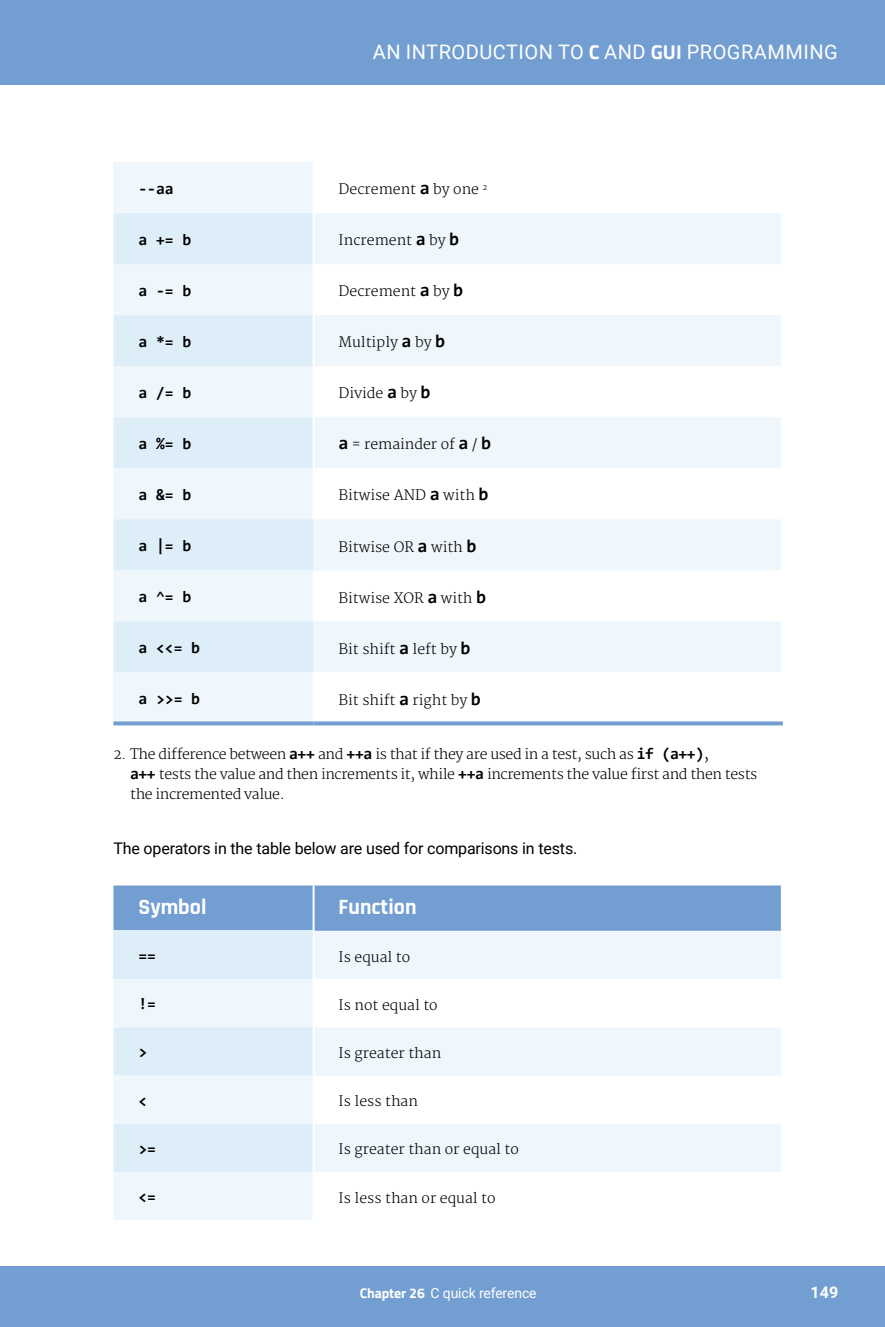
<style>
.page{position:relative;width:885px;height:1327px;background:#fff}
.page>*{position:absolute;margin:0;border:0;box-sizing:border-box;transform-origin:0 0}
.t1{font:700 22px "Rajdhani";color:#fff}
.t2{font:20px "Roboto";letter-spacing:.025em;color:#fff}
.t3{font:700 16px "Consolas";color:#000}
.t4{font:16px "Roboto";letter-spacing:-.01em;color:#000}
.t5{font:700 16px "Roboto";color:#fff}
.t6{font:300 14px "Merriweather";color:#000}
.t7{font:300 14px/20px "Merriweather";letter-spacing:-.025em;color:#000}
.t8{font:14px "Roboto";letter-spacing:-.01em;color:#fff}
.s1{font-family:"Titillium Web";font-weight:700}
.s2{font-family:"Consolas";font-weight:700;font-size:18px}
.s3{font-family:"Consolas";font-weight:700;font-size:16px}
.s4{font-size:16px}
</style>
<div class="page">
<div style="left:0;top:1266px;width:884px;height:61px;background:#739ed2"></div>
<div style="left:0;top:0;width:884px;height:84px;background:#739ed2"></div>
<svg style="left:114px;top:162px;width:666px;height:510px;fill:#eff7fc"></svg>
<svg style="left:113px;top:213px;width:200px;height:459px;fill:#deeef8"></svg>
<div style="left:113px;top:672px;width:200px;height:51px;background:#eff7fc"></div>
<hr style="left:312px;top:162px;width:2px;height:51px;background:#fff">
<hr style="left:312px;top:213px;width:2px;height:51px;background:#fff">
<hr style="left:312px;top:264px;width:2px;height:51px;background:#fff">
<hr style="left:312px;top:315px;width:2px;height:51px;background:#fff">
<hr style="left:312px;top:366px;width:2px;height:51px;background:#fff">
<hr style="left:312px;top:417px;width:2px;height:51px;background:#fff">
<hr style="left:312px;top:468px;width:2px;height:51px;background:#fff">
<hr style="left:312px;top:672px;width:2px;height:49px;background:#fff">
<svg style="left:113px;top:721px;width:200px;height:4px"></svg>
<svg style="left:313px;top:721px;width:469px;height:4px;background:#83a9d7"></svg>
<hr style="left:312px;top:570px;width:2px;height:51px;background:#fff">
<div style="left:113px;top:885px;width:667px;height:46px;background:#739ed2"></div>
<svg style="left:113px;top:931px;width:667px;height:289px;fill:#eff7fc"></svg>
<svg style="left:113px;top:1027px;width:199px;height:145px"></svg>
<hr style="left:312px;top:885px;width:2px;height:46px;background:#fff">
<hr style="left:312px;top:931px;width:2px;height:48px;background:#fff">
<hr style="left:312px;top:979px;width:2px;height:48px;background:#fff">
<hr style="left:312px;top:1027px;width:2px;height:48px;background:#fff">
<hr style="left:312px;top:1075px;width:2px;height:48px;background:#fff">
<hr style="left:312px;top:1123px;width:2px;height:49px;background:#fff">
<hr style="left:312px;top:1172px;width:2px;height:48px;background:#fff">
<h2 class="t2" style="left:373px;top:38px;width:466px">AN INTRODUCTION TO <span class="s1">C</span> AND <span class="s1">GUI</span> PROGRAMMING</h2>
<p class="t3" style="left:138px;top:178px;width:37px">--aa</p>
<p class="t6" style="left:338px;top:181px;width:150px">Decrement <span class="s2">a</span> by one <sup>2</sup></p>
<p class="t3" style="left:138px;top:229px;width:54px">a += b</p>
<p class="t6" style="left:338px;top:232px;width:122px">Increment <span class="s2">a</span> by <span class="s2">b</span></p>
<p class="t3" style="left:138px;top:280px;width:54px">a -= b</p>
<p class="t6" style="left:338px;top:283px;width:126px">Decrement <span class="s2">a</span> by <span class="s2">b</span></p>
<p class="t3" style="left:138px;top:331px;width:54px">a *= b</p>
<p class="t6" style="left:338px;top:334px;width:108px">Multiply <span class="s2">a</span> by <span class="s2">b</span></p>
<p class="t3" style="left:138px;top:382px;width:54px">a /= b</p>
<p class="t6" style="left:338px;top:385px;width:93px">Divide <span class="s2">a</span> by <span class="s2">b</span></p>
<p class="t3" style="left:138px;top:433px;width:54px">a %= b</p>
<p class="t6" style="left:338px;top:436px;width:154px"><span class="s2">a</span> = remainder of <span class="s2">a</span> / <span class="s2">b</span></p>
<p class="t3" style="left:138px;top:484px;width:54px">a &amp;= b</p>
<p class="t6" style="left:338px;top:487px;width:151px">Bitwise AND <span class="s2">a</span> with <span class="s2">b</span></p>
<p class="t3" style="left:138px;top:535px;width:54px">a |= b</p>
<p class="t6" style="left:338px;top:538px;width:139px">Bitwise OR <span class="s2">a</span> with <span class="s2">b</span></p>
<p class="t3" style="left:138px;top:586px;width:54px">a ^= b</p>
<p class="t6" style="left:338px;top:589px;width:149px">Bitwise XOR <span class="s2">a</span> with <span class="s2">b</span></p>
<p class="t3" style="left:138px;top:637px;width:63px">a &lt;&lt;= b</p>
<p class="t6" style="left:338px;top:640px;width:133px">Bit shift <span class="s2">a</span> left by <span class="s2">b</span></p>
<p class="t3" style="left:138px;top:688px;width:63px">a &gt;&gt;= b</p>
<p class="t6" style="left:338px;top:691px;width:144px">Bit shift <span class="s2">a</span> right by <span class="s2">b</span></p>
<p class="t7" style="left:130px;top:745px;width:628px;text-indent:-17px">2. The difference between <span class="s3">a++</span> and <span class="s3">++a</span> is that if they are used in a test, such as <span class="s3">if (a++)</span><span class="s4">,<br></span><span class="s3">a++</span> tests the value and then increments it, while <span class="s3">++a</span> increments the value first and then tests the incremented value<span class="s4">.</span></p>
<p class="t4" style="left:113px;top:836px;width:465px">The operators in the table below are used for comparisons in tests.</p>
<h1 class="t1" style="left:138px;top:893px;width:69px">Symbol</h1>
<h1 class="t1" style="left:338px;top:893px;width:79px">Function</h1>
<p class="t3" style="left:138px;top:945px;width:19px">==</p>
<p class="t6" style="left:338px;top:948px;width:73px">Is equal to</p>
<p class="t3" style="left:138px;top:993px;width:19px">!=</p>
<p class="t6" style="left:338px;top:996px;width:101px">Is not equal to</p>
<p class="t3" style="left:138px;top:1042px;width:10px">&gt;</p>
<p class="t6" style="left:338px;top:1045px;width:104px">Is greater than</p>
<p class="t3" style="left:138px;top:1090px;width:10px">&lt;</p>
<p class="t6" style="left:338px;top:1093px;width:81px">Is less than</p>
<p class="t3" style="left:138px;top:1138px;width:19px">&gt;=</p>
<p class="t6" style="left:338px;top:1141px;width:182px">Is greater than or equal to</p>
<p class="t3" style="left:138px;top:1186px;width:19px">&lt;=</p>
<p class="t6" style="left:338px;top:1189px;width:158px">Is less than or equal to</p>
<p class="t8" style="left:360px;top:1283px;width:178px"><span class="s1">Chapter 26</span> C quick reference</p>
<p class="t5" style="left:810px;top:1281px;width:29px">149</p>
</div>
